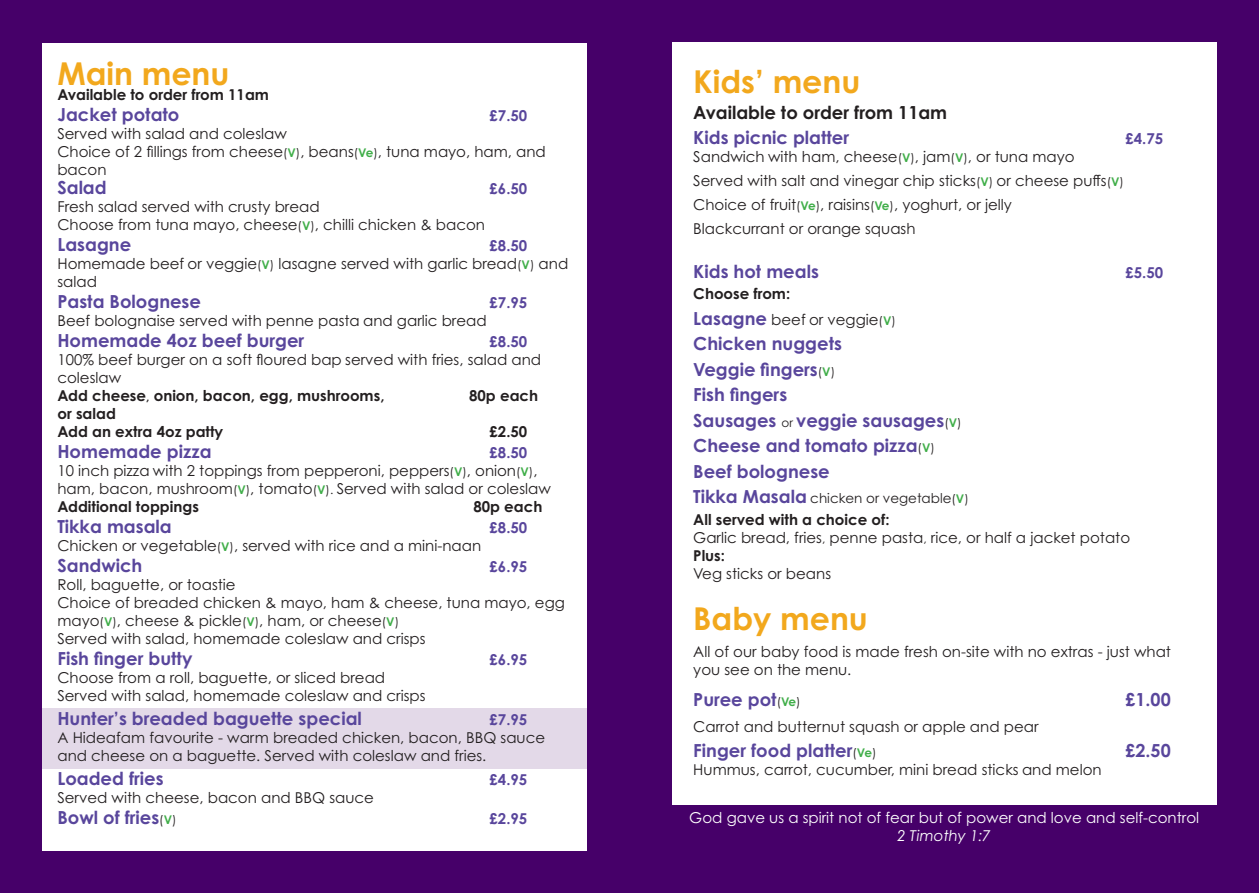
<style>
.page{position:relative;width:1259px;height:893px;background:#fff}
.page>*{position:absolute;margin:0;border:0;box-sizing:border-box;transform-origin:0 0}
.t1{font:700 31.5px "Century Gothic Pro";color:#f2a81d}
.t2{font:700 18px "Century Gothic Pro";color:#59469c}
.t3{font:700 18px "Century Gothic Pro";color:#231f20}
.t4{font:15px/18px "Century Gothic Pro";color:#231f20}
.t5{font:700 15px "Century Gothic Pro";color:#231f20}
.t6{font:700 15px "Century Gothic Pro";color:#59469c}
.t7{font:15px "Century Gothic Pro";color:#fff}
.t8{font:italic 15px "Century Gothic Pro";color:#fff}
.t9{font:13.5px "Century Gothic Pro";color:#231f20}
.s1{font-size:12px}
.s2{font-weight:700;font-size:12px;color:#40ae49}
.s3{font-weight:400;font-size:12px;color:#231f20}
.s4{font-size:12px;color:#40ae49}
.s5{font-weight:700;font-size:18px;color:#59469c}
</style>
<div class="page">
<div style="left:617px;top:0;width:642px;height:893px;background:#460069"></div>
<div style="left:672px;top:43px;width:544px;height:762px;background:#fff"></div>
<div style="left:0;top:0;width:642px;height:893px;background:#460069"></div>
<div style="left:43px;top:43px;width:544px;height:807px;background:#fff"></div>
<div style="left:43px;top:708px;width:544px;height:61px;background:#e3d9e8"></div>
<p class="t1" style="left:57px;top:54px;width:173px">Main menu</p>
<p class="t5" style="left:57px;top:85px;width:213px">Available to order from 11am</p>
<p class="t2" style="left:57px;top:103px;width:124px">Jacket potato</p>
<p class="t6" style="left:489px;top:106px;width:39px">£7.50</p>
<p class="t4" style="left:57px;top:124px;width:231px">Served with salad and coleslaw</p>
<p class="t4" style="left:57px;top:142px;width:490px">Choice of 2 fillings from cheese<span class="s1">(</span><span class="s2">V</span><span class="s1">)</span>, beans<span class="s1">(</span><span class="s2">Ve</span><span class="s1">)</span>, tuna mayo, ham, and bacon</p>
<p class="t2" style="left:57px;top:177px;width:51px">Salad</p>
<p class="t6" style="left:489px;top:180px;width:39px">£6.50</p>
<p class="t4" style="left:57px;top:198px;width:264px">Fresh salad served with crusty bread</p>
<p class="t4" style="left:57px;top:216px;width:429px">Choose from tuna mayo, cheese<span class="s1">(</span><span class="s2">V</span><span class="s1">)</span>, chilli chicken &amp; bacon</p>
<p class="t2" style="left:57px;top:234px;width:75px">Lasagne</p>
<p class="t6" style="left:489px;top:237px;width:39px">£8.50</p>
<p class="t4" style="left:57px;top:255px;width:512px">Homemade beef or veggie<span class="s1">(</span><span class="s2">V</span><span class="s1">)</span> lasagne served with garlic bread<span class="s1">(</span><span class="s2">V</span><span class="s1">)</span> and salad</p>
<p class="t2" style="left:57px;top:291px;width:145px">Pasta Bolognese</p>
<p class="t6" style="left:489px;top:294px;width:39px">£7.95</p>
<p class="t4" style="left:57px;top:312px;width:431px">Beef bolognaise served with penne pasta and garlic bread</p>
<p class="t2" style="left:57px;top:330px;width:248px">Homemade 4oz beef burger</p>
<p class="t6" style="left:489px;top:333px;width:39px">£8.50</p>
<p class="t4" style="left:57px;top:351px;width:485px">100% beef burger on a soft floured bap served with fries, salad and coleslaw</p>
<p class="t5" style="left:57px;top:387px;width:329px">Add cheese<span class="s1">,</span> onion, bacon, egg, mushrooms,</p>
<p class="t5" style="left:469px;top:387px;width:70px">80p each</p>
<p class="t5" style="left:57px;top:405px;width:60px">or salad</p>
<p class="t5" style="left:57px;top:423px;width:167px">Add an extra 4oz patty</p>
<p class="t5" style="left:489px;top:423px;width:39px">£2.50</p>
<p class="t2" style="left:57px;top:441px;width:156px">Homemade pizza</p>
<p class="t6" style="left:489px;top:444px;width:39px">£8.50</p>
<p class="t4" style="left:57px;top:462px;width:495px">10 inch pizza with 2 toppings from pepperoni, peppers<span class="s1">(</span><span class="s2">V</span><span class="s1">)</span>, onion<span class="s1">(</span><span class="s2">V</span><span class="s1">)</span>, ham, bacon, mushroom<span class="s1">(</span><span class="s2">V</span><span class="s1">)</span>, tomato<span class="s1">(</span><span class="s2">V</span><span class="s1">).</span> Served with salad or coleslaw</p>
<p class="t5" style="left:57px;top:498px;width:143px">Additional toppings</p>
<p class="t5" style="left:473px;top:498px;width:70px">80p each</p>
<p class="t2" style="left:57px;top:516px;width:116px">Tikka masala</p>
<p class="t6" style="left:489px;top:519px;width:39px">£8.50</p>
<p class="t4" style="left:57px;top:537px;width:425px">Chicken or vegetable<span class="s1">(</span><span class="s2">V</span><span class="s1">)</span>, served with rice and a mini-naan</p>
<p class="t2" style="left:57px;top:555px;width:86px">Sandwich</p>
<p class="t6" style="left:489px;top:558px;width:39px">£6.95</p>
<p class="t4" style="left:57px;top:576px;width:180px">Roll, baguette, or toastie</p>
<p class="t4" style="left:57px;top:594px;width:509px">Choice of breaded chicken &amp; mayo, ham &amp; cheese, tuna mayo, egg mayo<span class="s1">(</span><span class="s2">V</span><span class="s1">)</span>, cheese &amp; pickle<span class="s1">(</span><span class="s2">V</span><span class="s1">)</span>, ham, or cheese<span class="s1">(</span><span class="s2">V</span><span class="s1">)</span></p>
<p class="t4" style="left:57px;top:630px;width:370px">Served with salad, homemade coleslaw and crisps</p>
<p class="t2" style="left:57px;top:648px;width:137px">Fish finger butty</p>
<p class="t6" style="left:489px;top:651px;width:39px">£6.95</p>
<p class="t4" style="left:57px;top:669px;width:329px">Choose from a roll, baguette, or sliced bread</p>
<p class="t4" style="left:57px;top:687px;width:370px">Served with salad, homemade coleslaw and crisps</p>
<p class="t2" style="left:57px;top:708px;width:306px">Hunter’s breaded baguette special</p>
<p class="t6" style="left:489px;top:711px;width:39px">£7.95</p>
<p class="t4" style="left:57px;top:729px;width:489px">A Hideafam favourite - warm breaded chicken, bacon, BBQ sauce and cheese on a baguette. Served with coleslaw and fries.</p>
<p class="t2" style="left:57px;top:768px;width:108px">Loaded fries</p>
<p class="t6" style="left:489px;top:771px;width:39px">£4.95</p>
<p class="t4" style="left:57px;top:789px;width:318px">Served with cheese, bacon and BBQ sauce</p>
<p class="t2" style="left:57px;top:807px;width:121px">Bowl of fries<span class="s3">(</span><span class="s4">V</span><span class="s3">)</span></p>
<p class="t6" style="left:489px;top:810px;width:39px">£2.95</p>
<p class="t1" style="left:693px;top:62px;width:168px">Kids’ menu</p>
<p class="t3" style="left:693px;top:101px;width:255px">Available to order from 11am</p>
<p class="t2" style="left:693px;top:126px;width:157px">Kids picnic platter</p>
<p class="t6" style="left:1125px;top:129px;width:39px">£4.75</p>
<p class="t4" style="left:693px;top:147px;width:383px">Sandwich with ham, cheese<span class="s1">(</span><span class="s2">V</span><span class="s1">)</span>, jam<span class="s1">(</span><span class="s2">V</span><span class="s1">)</span>, or tuna mayo</p>
<p class="t4" style="left:693px;top:171px;width:432px">Served with salt and vinegar chip sticks<span class="s1">(</span><span class="s2">V</span><span class="s1">)</span> or cheese puffs<span class="s1">(</span><span class="s2">V</span><span class="s1">)</span></p>
<p class="t4" style="left:693px;top:195px;width:320px">Choice of fruit<span class="s1">(</span><span class="s2">Ve</span><span class="s1">)</span>, raisins<span class="s1">(</span><span class="s2">Ve</span><span class="s1">)</span>, yoghurt, or jelly</p>
<p class="t4" style="left:693px;top:219px;width:224px">Blackcurrant or orange squash</p>
<p class="t2" style="left:693px;top:260px;width:127px">Kids hot meals</p>
<p class="t6" style="left:1125px;top:263px;width:39px">£5.50</p>
<p class="t5" style="left:693px;top:284px;width:98px">Choose from:</p>
<p class="t4" style="left:693px;top:310px;width:204px"><span class="s5">Lasagne</span> beef or veggie<span class="s1">(</span><span class="s2">V</span><span class="s1">)</span></p>
<p class="t2" style="left:693px;top:332px;width:150px">Chicken nuggets</p>
<p class="t2" style="left:693px;top:358px;width:143px">Veggie fingers<span class="s3">(</span><span class="s4">V</span><span class="s3">)</span></p>
<p class="t2" style="left:693px;top:383px;width:95px">Fish fingers</p>
<p class="t2" style="left:693px;top:409px;width:270px">Sausages <span class="s3">or</span> veggie sausages<span class="s3">(</span><span class="s4">V</span><span class="s3">)</span></p>
<p class="t2" style="left:693px;top:434px;width:243px">Cheese and tomato pizza<span class="s3">(</span><span class="s4">V</span><span class="s3">)</span></p>
<p class="t2" style="left:693px;top:460px;width:138px">Beef bolognese</p>
<p class="t9" style="left:693px;top:490px;width:277px"><span class="s5">Tikka Masala</span> chicken or vegetable<span class="s1">(</span><span class="s2">V</span><span class="s1">)</span></p>
<p class="t5" style="left:693px;top:510px;width:198px">All served with a choice of:</p>
<p class="t4" style="left:693px;top:528px;width:438px">Garlic bread, fries<span class="s1">,</span> penne pasta<span class="s1">,</span> rice, or half a jacket potato</p>
<p class="t5" style="left:693px;top:546px;width:33px">Plus:</p>
<p class="t4" style="left:693px;top:564px;width:139px">Veg sticks or beans</p>
<p class="t1" style="left:693px;top:599px;width:176px">Baby menu</p>
<p class="t4" style="left:693px;top:642px;width:479px">All of our baby food is made fresh on-site with no extras - just what you see on the menu.</p>
<p class="t2" style="left:693px;top:688px;width:109px">Puree pot<span class="s3">(</span><span class="s4">Ve</span><span class="s3">)</span></p>
<p class="t2" style="left:1125px;top:688px;width:47px">£1.00</p>
<p class="t4" style="left:693px;top:717px;width:347px">Carrot and butternut squash or apple and pear</p>
<p class="t2" style="left:693px;top:739px;width:185px">Finger food platter<span class="s3">(</span><span class="s4">Ve</span><span class="s3">)</span></p>
<p class="t2" style="left:1125px;top:739px;width:47px">£2.50</p>
<p class="t4" style="left:693px;top:761px;width:410px">Hummus, carrot, cucumber, mini bread sticks and melon</p>
<p class="t7" style="left:689px;top:809px;width:511px">God gave us a spirit not of fear but of power and love and self-control</p>
<p class="t8" style="left:897px;top:827px;width:95px">2 Timothy 1:7</p>
</div>
